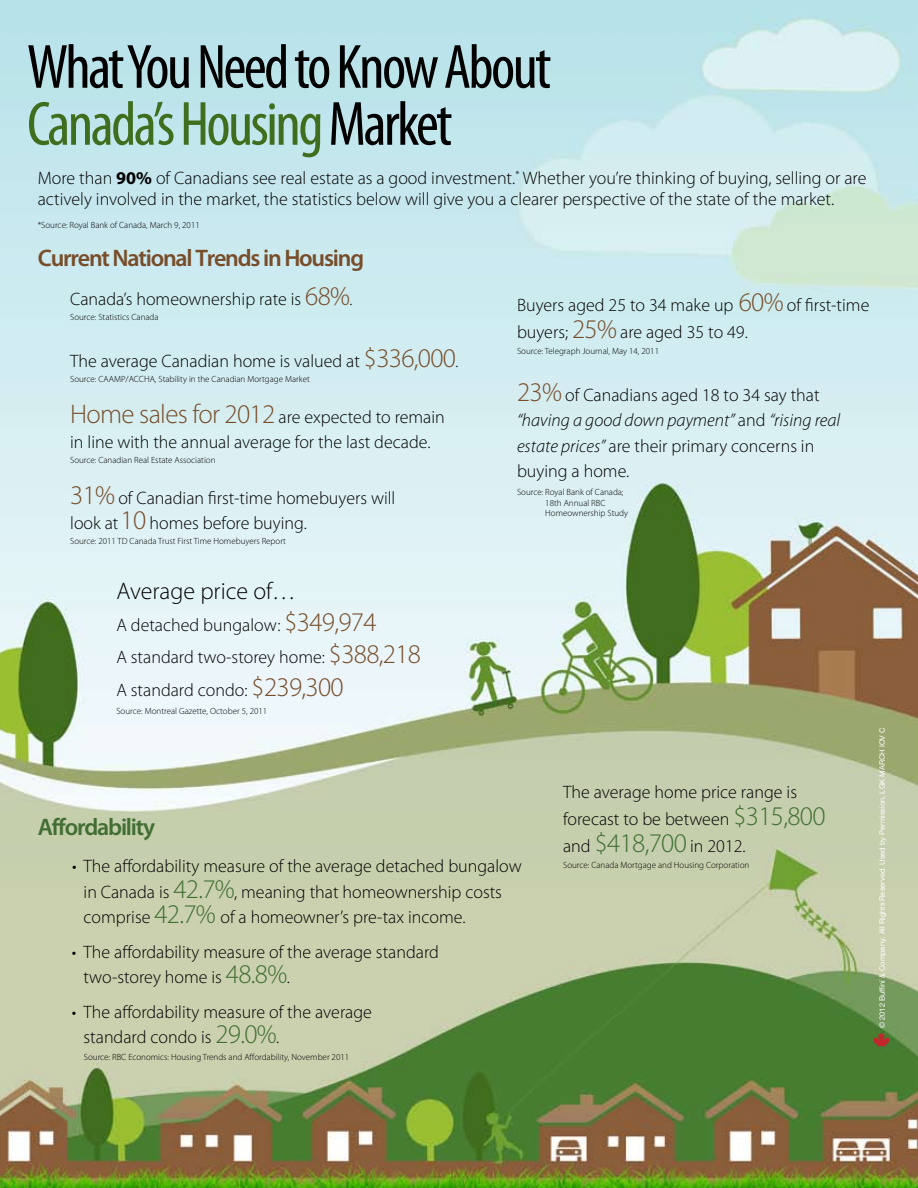
<style>
.page{position:relative;width:918px;height:1188px;background:#fff}
.page>*{position:absolute;margin:0;border:0;box-sizing:border-box;transform-origin:0 0}
.t1{font:condensed 63px/57px "Myriad Pro";letter-spacing:-.04em;color:#000}
.t2{font:600 24px "Myriad Pro";letter-spacing:-.05em;color:#774d2a}
.t3{font:300 24px "Myriad Pro";color:#000}
.t4{font:600 24px "Myriad Pro";letter-spacing:-.05em;color:#426e34}
.t5{font:300 18px/25.5px "Myriad Pro";color:#000}
.t6{font:300 9px/10.5px "Myriad Pro";color:#000}
.t7{font:7.5px "Helvetica Neue";color:#fff}
.s1{color:#406e1f}
.s2{font-weight:700}
.s3{font-size:27px;color:#774d2a}
.s4{font-size:16.5px}
.s5{font-style:italic}
.s6{font-size:27px;color:#426e34}
</style>
<div class="page">
<img style="left:0;top:0;width:918px;height:1188px">
<svg style="left:873px;top:1032px;width:17px;height:19px"></svg>
<h1 class="t1" style="left:27px;top:38px;width:526px">What You Need to Know About<br><span class="s1">Canada’s Housing</span> Market</h1>
<p class="t5" style="left:38px;top:167px;width:830px;line-height:21.6px">More than <span class="s2">90%</span> of Canadians see real estate as a good investment.<sup>*</sup> Whether you’re thinking of buying, selling or are actively involved in the market, the statistics below will give you a clearer perspective of the state of the market.</p>
<p class="t6" style="left:38px;top:219px;width:164px">*Source: Royal Bank of Canada, March 9, 2011</p>
<h2 class="t2" style="left:38px;top:242px;width:328px">Current National Trends in Housing</h2>
<p class="t5" style="left:70px;top:286px;width:284px">Canada’s homeownership rate is <span class="s3">68%</span><span class="s4">.</span></p>
<p class="t6" style="left:70px;top:311px;width:90px">Source: Statistics Canada</p>
<p class="t5" style="left:70px;top:348px;width:390px">The average Canadian home is valued at <span class="s3">$336,000</span><span class="s4">.</span></p>
<p class="t6" style="left:70px;top:374px;width:241px">Source: CAAMP/ACCHA, Stability in the Canadian Mortgage Market</p>
<p class="t5" style="left:70px;top:404px;width:376px"><span class="s3">Home sales for 2012</span> are expected to remain in line with the annual average for the last decade.</p>
<p class="t6" style="left:70px;top:455px;width:147px">Source: Canadian Real Estate Association</p>
<p class="t5" style="left:70px;top:485px;width:327px"><span class="s3">31%</span> of Canadian first-time homebuyers will look at <span class="s3">10</span> homes before buying.</p>
<p class="t6" style="left:70px;top:536px;width:217px">Source: 2011 TD Canada Trust First Time Homebuyers Report</p>
<p class="t5" style="left:517px;top:291px;width:354px;line-height:27px">Buyers aged 25 to 34 make up <span class="s3">60%</span> of first-time buyers; <span class="s3">25%</span> are aged 35 to 49.</p>
<p class="t6" style="left:517px;top:346px;width:144px">Source: Telegraph Journal, May 14, 2011</p>
<p class="t5" style="left:517px;top:382px;width:325px"><span class="s3">23%</span> of Canadians aged 18 to 34 say that <span class="s5">“having a good down payment”</span> and <span class="s5">“rising real estate prices”</span> are their primary concerns in buying a home.</p>
<p class="t6" style="left:545px;top:487px;width:84px;text-indent:-28px">Source: Royal Bank of Canada;<br>18th Annual RBC<br>Homeownership Study</p>
<h2 class="t3" style="left:116px;top:576px;width:181px">Average price of…</h2>
<p class="t5" style="left:116px;top:609px;width:306px;line-height:32.4px">A detached bungalow: <span class="s3">$349,974<br></span>A standard two-storey home: <span class="s3">$388,218<br></span>A standard condo: <span class="s3">$239,300</span></p>
<p class="t6" style="left:116px;top:705px;width:152px">Source: Montreal Gazette, October 5, 2011</p>
<h2 class="t4" style="left:38px;top:812px;width:119px">Affordability</h2>
<p class="t5" style="left:84px;top:853px;width:440px;text-indent:-12px">• The affordability measure of the average detached bungalow in Canada is <span class="s6">42.7%</span>, meaning that homeownership costs comprise <span class="s6">42.7%</span> of a homeowner’s pre-tax income.</p>
<p class="t5" style="left:84px;top:939px;width:357px;text-indent:-12px">• The affordability measure of the average standard two-storey home is <span class="s6">48.8%</span>.</p>
<p class="t5" style="left:84px;top:999px;width:290px;text-indent:-12px">• The affordability measure of the average standard condo is <span class="s6">29.0%</span>.</p>
<p class="t6" style="left:84px;top:1052px;width:267px">Source: RBC Economics: Housing Trends and Affordability, November 2011</p>
<p class="t5" style="left:563px;top:778px;width:264px;line-height:27px">The average home price range is forecast to be between <span class="s6">$315,800 </span>and <span class="s6">$418,700</span> in 2012.</p>
<p class="t6" style="left:563px;top:860px;width:188px">Source: Canada Mortgage and Housing Corporation</p>
<p class="t7" style="left:878px;top:1028px;width:302px;rotate:-90deg">© 2012 Buffini &amp; Company. All Rights Reserved. Used by Permission. LGK MARCH IOV C</p>
</div>
